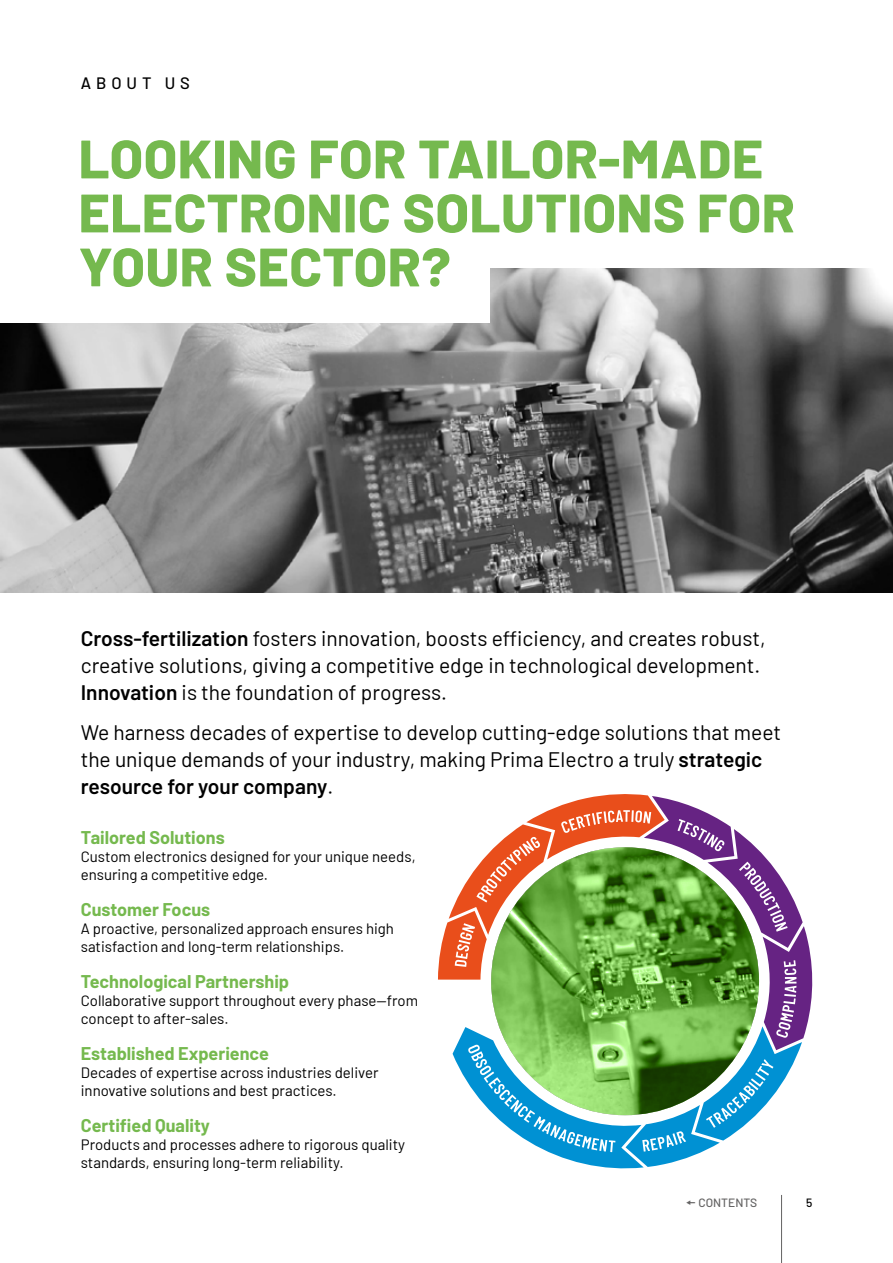
<style>
.page{position:relative;width:893px;height:1263px;background:#fff}
.page>*{position:absolute;margin:0;border:0;box-sizing:border-box;transform-origin:0 0}
.t1{font:800 54px/54px "Barlow";letter-spacing:.01em;color:#75b94e}
.t2{font:21px/27px "Barlow";color:#000}
.t3{font:700 18px "Barlow";color:#75b94e}
.t4{font:500 16.5px "Barlow";letter-spacing:.3em;color:#000}
.t5{font:15px/18px "Barlow";color:#000}
.t6{font:500 12px "Barlow";color:#646363}
.t7{font:500 12px "Barlow";color:#000}
.s1{font-weight:600}
</style>
<div class="page">
<img style="left:0;top:268px;width:893px;height:324px">
<div style="left:0;top:229px;width:489px;height:93px;background:#fff"></div>
<svg style="left:438px;top:794px;width:375px;height:375px"></svg>
<svg style="left:491px;top:847px;width:268px;height:268px;background:#69aa44"></svg>
<hr style="left:781px;top:1195px;width:1px;height:68px;background:#646363">
<p class="t4" style="left:81px;top:71px;width:111px">ABOUT US</p>
<h1 class="t1" style="left:79px;top:128px;width:718px">LOOKING FOR TAILOR-MADE<br>ELECTRONIC SOLUTIONS FOR<br>YOUR SECTOR?</h1>
<h2 class="t2" style="left:81px;top:623px;width:686px"><span class="s1">Cross-fertilization</span> fosters innovation, boosts efficiency, and creates robust, creative solutions, giving a competitive edge in technological development.<br><span class="s1">Innovation</span> is the foundation of progress.</h2>
<h2 class="t2" style="left:81px;top:717px;width:702px">We harness decades of expertise to develop cutting-edge solutions that meet the unique demands of your industry, making Prima Electro a truly <span class="s1">strategic resource for your company</span>.</h2>
<p class="t3" style="left:81px;top:824px;width:145px">Tailored Solutions</p>
<p class="t5" style="left:81px;top:847px;width:336px">Custom electronics designed for your unique needs, ensuring a competitive edge.</p>
<p class="t3" style="left:81px;top:896px;width:131px">Customer Focus</p>
<p class="t5" style="left:81px;top:919px;width:315px">A proactive, personalized approach ensures high satisfaction and long-term relationships.</p>
<p class="t3" style="left:81px;top:968px;width:210px">Technological Partnership</p>
<p class="t5" style="left:81px;top:991px;width:339px">Collaborative support throughout every phase—from concept to after-sales.</p>
<p class="t3" style="left:81px;top:1040px;width:190px">Established Experience</p>
<p class="t5" style="left:81px;top:1063px;width:299px">Decades of expertise across industries deliver innovative solutions and best practices.</p>
<p class="t3" style="left:81px;top:1112px;width:131px">Certified Quality</p>
<p class="t5" style="left:81px;top:1135px;width:326px">Products and processes adhere to rigorous quality standards, ensuring long-term reliability.</p>
<p class="t6" style="left:698px;top:1194px;width:60px">CONTENTS</p>
<p class="t7" style="left:806px;top:1194px;width:8px">5</p>
</div>
